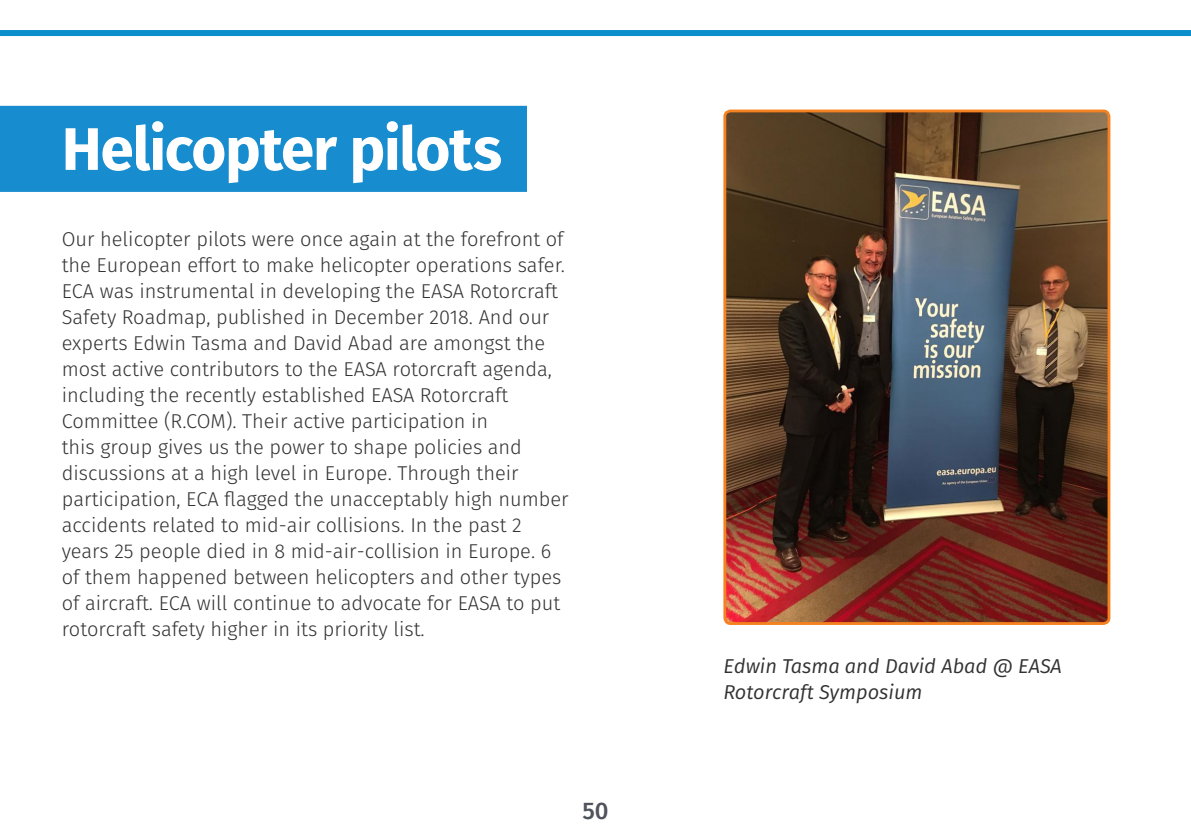
<style>
.page{position:relative;width:1191px;height:840px;background:#fff}
.page>*{position:absolute;margin:0;border:0;box-sizing:border-box;transform-origin:0 0}
.T5_Highlight__Blue{font:700 60px "Fira Sans";letter-spacing:-.02em;color:#fff}
.t1{font:500 24px "Fira Sans";color:#4f535c}
.t2{font:300 20px/26px "Fira Sans";color:#333233}
.t3{font:italic 20px/26px "Fira Sans";color:#333233}
</style>
<div class="page">
<img style="left:727px;top:113px;width:382px;height:510px">
<div style="left:723px;top:109px;width:387px;height:515px;border:3px solid #f58220;border-radius:6px"></div>
<div style="left:0;top:30px;width:1191px;height:6px;background:#0b8ecc"></div>
<div style="left:0;top:106px;width:527px;height:86px;background:#178cce"></div>
<p class="T5_Highlight__Blue" style="left:62px;top:107px;width:442px">Helicopter pilots</p>
<p class="t2" style="left:62px;top:226px;width:508px">Our helicopter pilots were once again at the forefront of the European effort to make helicopter operations safer.<br>ECA was instrumental in developing the EASA Rotorcraft Safety Roadmap, published in December 2018. And our experts Edwin Tasma and David Abad are amongst the most active contributors to the EASA rotorcraft agenda, including the recently established EASA Rotorcraft Committee (R.COM). Their active participation in<br>this group gives us the power to shape policies and discussions at a high level in Europe. Through their participation, ECA flagged the unacceptably high number accidents related to mid-air collisions. In the past 2 years 25 people died in 8 mid-air-collision in Europe. 6 of them happened between helicopters and other types of aircraft. ECA will continue to advocate for EASA to put rotorcraft safety higher in its priority list.</p>
<p class="t1" style="left:582px;top:792px;width:28px">50</p>
<p class="t3" style="left:723px;top:652px;width:340px">Edwin Tasma and David Abad @ EASA<br>Rotorcraft Symposium</p>
</div>
